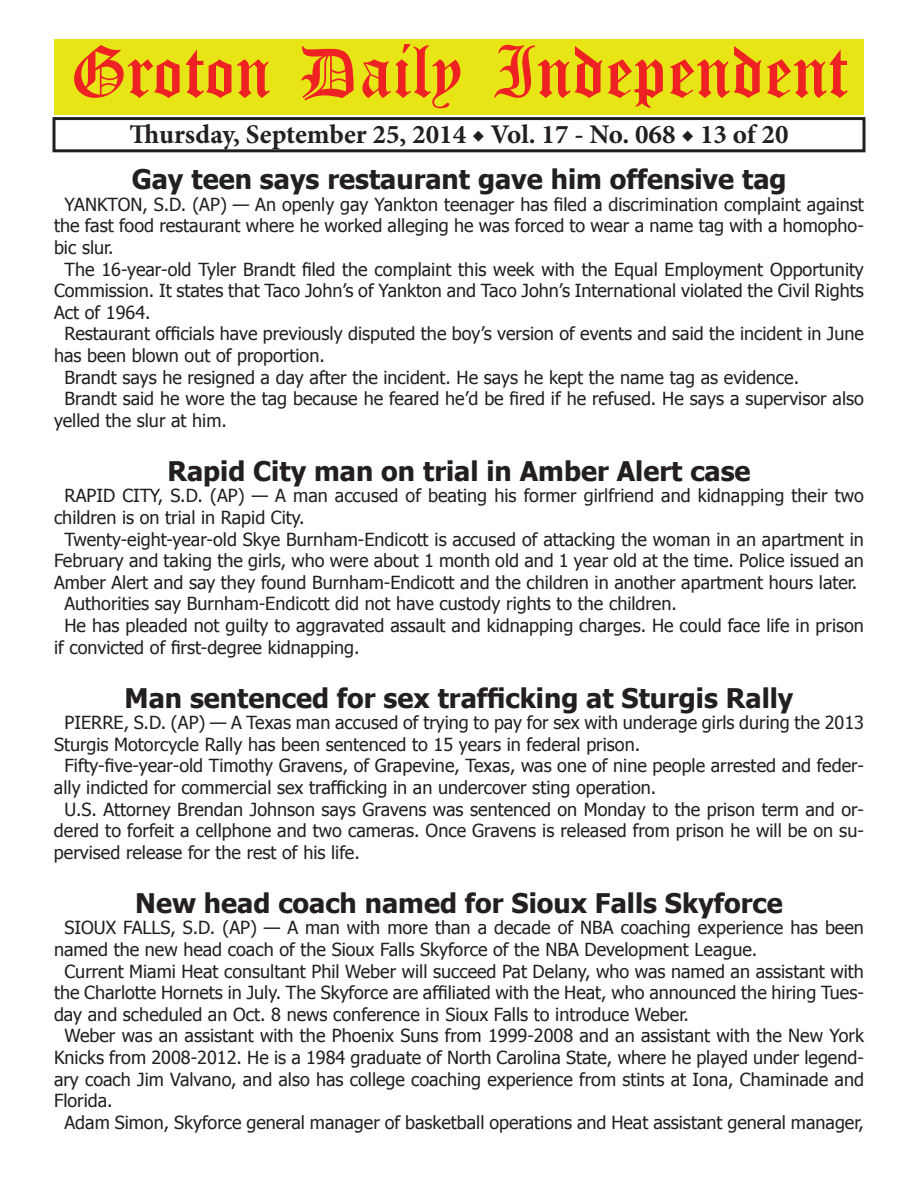
<style>
.page{position:relative;width:918px;height:1188px;background:#fff}
.page>*{position:absolute;margin:0;border:0;box-sizing:border-box;transform-origin:0 0}
.t1{font:54px "Old English Five";color:#ee2123}
.t2{font:700 27px "Tahoma";color:#231f20}
.t3{font:700 27px "Minion Pro";color:#231f20}
.t4{font:18px "Tahoma";color:#231f20}
</style>
<div class="page">
<div style="left:52px;top:117px;width:814px;height:35px;border:3px solid #231f20"></div>
<div style="left:54px;top:40px;width:810px;height:75px;background:#e7e515"></div>
<h1 class="t1" style="left:70px;top:47px;width:779px">Groton Daily Independent</h1>
<h2 class="t3" style="left:129px;top:116px;width:661px">Thursday, September 25, 2014 ◆ Vol. 17 - No. 068 ◆ 13 of 20</h2>
<h2 class="t2" style="left:132px;top:160px;width:656px">Gay teen says restaurant gave him offensive tag</h2>
<p class="t4" style="left:64px;top:192px;width:801px">YANKTON, S.D. (AP) — An openly gay Yankton teenager has filed a discrimination complaint against</p>
<p class="t4" style="left:54px;top:214px;width:812px">the fast food restaurant where he worked alleging he was forced to wear a name tag with a homopho-</p>
<p class="t4" style="left:54px;top:235px;width:61px">bic slur.</p>
<p class="t4" style="left:64px;top:257px;width:801px">The 16-year-old Tyler Brandt filed the complaint this week with the Equal Employment Opportunity</p>
<p class="t4" style="left:54px;top:279px;width:811px">Commission. It states that Taco John’s of Yankton and Taco John’s International violated the Civil Rights</p>
<p class="t4" style="left:54px;top:300px;width:98px">Act of 1964.</p>
<p class="t4" style="left:64px;top:322px;width:801px">Restaurant officials have previously disputed the boy’s version of events and said the incident in June</p>
<p class="t4" style="left:54px;top:343px;width:272px">has been blown out of proportion.</p>
<p class="t4" style="left:64px;top:365px;width:736px">Brandt says he resigned a day after the incident. He says he kept the name tag as evidence.</p>
<p class="t4" style="left:64px;top:387px;width:801px">Brandt said he wore the tag because he feared he’d be fired if he refused. He says a supervisor also</p>
<p class="t4" style="left:54px;top:408px;width:174px">yelled the slur at him.</p>
<h2 class="t2" style="left:167px;top:452px;width:585px">Rapid City man on trial in Amber Alert case</h2>
<p class="t4" style="left:64px;top:484px;width:801px">RAPID CITY, S.D. (AP) — A man accused of beating his former girlfriend and kidnapping their two</p>
<p class="t4" style="left:54px;top:505px;width:252px">children is on trial in Rapid City.</p>
<p class="t4" style="left:64px;top:527px;width:801px">Twenty-eight-year-old Skye Burnham-Endicott is accused of attacking the woman in an apartment in</p>
<p class="t4" style="left:54px;top:549px;width:812px">February and taking the girls, who were about 1 month old and 1 year old at the time. Police issued an</p>
<p class="t4" style="left:54px;top:570px;width:805px">Amber Alert and say they found Burnham-Endicott and the children in another apartment hours later.</p>
<p class="t4" style="left:64px;top:592px;width:614px">Authorities say Burnham-Endicott did not have custody rights to the children.</p>
<p class="t4" style="left:64px;top:613px;width:801px">He has pleaded not guilty to aggravated assault and kidnapping charges. He could face life in prison</p>
<p class="t4" style="left:54px;top:635px;width:307px">if convicted of first-degree kidnapping.</p>
<h2 class="t2" style="left:125px;top:679px;width:670px">Man sentenced for sex trafficking at Sturgis Rally</h2>
<p class="t4" style="left:64px;top:711px;width:801px">PIERRE, S.D. (AP) — A Texas man accused of trying to pay for sex with underage girls during the 2013</p>
<p class="t4" style="left:54px;top:732px;width:588px">Sturgis Motorcycle Rally has been sentenced to 15 years in federal prison.</p>
<p class="t4" style="left:64px;top:754px;width:801px">Fifty-five-year-old Timothy Gravens, of Grapevine, Texas, was one of nine people arrested and feder-</p>
<p class="t4" style="left:54px;top:775px;width:604px">ally indicted for commercial sex trafficking in an undercover sting operation.</p>
<p class="t4" style="left:64px;top:797px;width:801px">U.S. Attorney Brendan Johnson says Gravens was sentenced on Monday to the prison term and or-</p>
<p class="t4" style="left:54px;top:819px;width:811px">dered to forfeit a cellphone and two cameras. Once Gravens is released from prison he will be on su-</p>
<p class="t4" style="left:54px;top:840px;width:307px">pervised release for the rest of his life.</p>
<h2 class="t2" style="left:135px;top:884px;width:649px">New head coach named for Sioux Falls Skyforce</h2>
<p class="t4" style="left:64px;top:916px;width:801px">SIOUX FALLS, S.D. (AP) — A man with more than a decade of NBA coaching experience has been</p>
<p class="t4" style="left:54px;top:937px;width:705px">named the new head coach of the Sioux Falls Skyforce of the NBA Development League.</p>
<p class="t4" style="left:64px;top:959px;width:801px">Current Miami Heat consultant Phil Weber will succeed Pat Delany, who was named an assistant with</p>
<p class="t4" style="left:54px;top:981px;width:811px">the Charlotte Hornets in July. The Skyforce are affiliated with the Heat, who announced the hiring Tues-</p>
<p class="t4" style="left:54px;top:1002px;width:636px">day and scheduled an Oct. 8 news conference in Sioux Falls to introduce Weber.</p>
<p class="t4" style="left:64px;top:1024px;width:801px">Weber was an assistant with the Phoenix Suns from 1999-2008 and an assistant with the New York</p>
<p class="t4" style="left:54px;top:1045px;width:812px">Knicks from 2008-2012. He is a 1984 graduate of North Carolina State, where he played under legend-</p>
<p class="t4" style="left:54px;top:1067px;width:812px">ary coach Jim Valvano, and also has college coaching experience from stints at Iona, Chaminade and</p>
<p class="t4" style="left:54px;top:1089px;width:60px">Florida.</p>
<p class="t4" style="left:64px;top:1110px;width:801px">Adam Simon, Skyforce general manager of basketball operations and Heat assistant general manager,</p>
</div>
